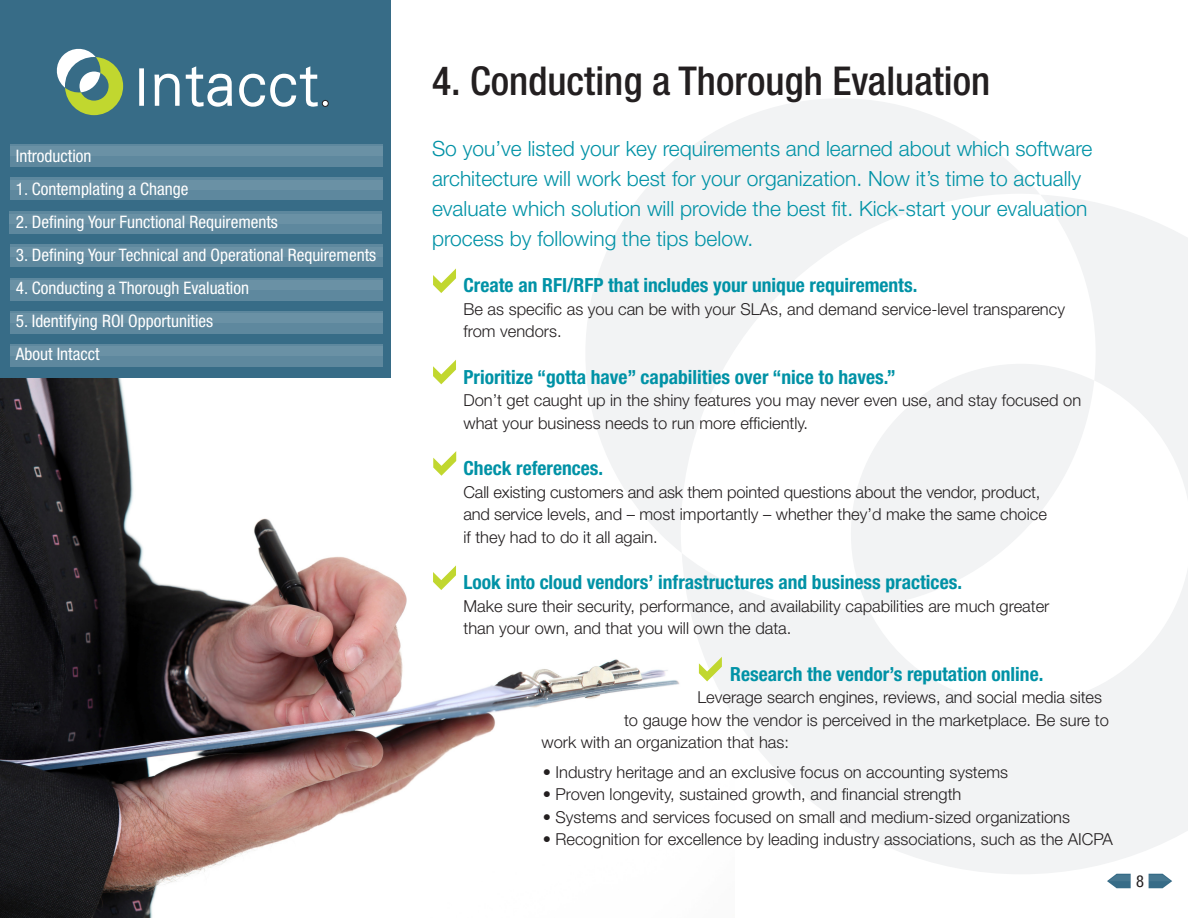
<style>
.page{position:relative;width:1188px;height:918px;background:#fff}
.page>*{position:absolute;margin:0;border:0;box-sizing:border-box;transform-origin:0 0}
.t1{font:500 condensed 39.75px "Helvetica Neue";color:#231f20}
.t2{font:300 21px/30px "Helvetica Neue";color:#0092a6}
.t3{font:700 condensed 19.5px "Helvetica Neue";color:#0092a6}
.t4{font:condensed 17.25px "Helvetica Neue";color:#fff}
.t5{font:300 16.5px/22.5px "Helvetica Neue";color:#231f20}
.t6{font:condensed 16.5px "Helvetica Neue";color:#231f20}
</style>
<div class="page">
<img style="left:0;top:378px;width:680px;height:540px">
<svg style="left:560px;top:99px;width:479px;height:508px;fill:#f2f3f4"></svg>
<svg style="left:682px;top:195px;width:506px;height:679px;fill:#f2f3f4"></svg>
<div style="left:0;top:0;width:391px;height:378px;background:#376c87"></div>
<div style="left:10px;top:144px;width:373px;height:23px;background:#5e889e"></div>
<div style="left:10px;top:147px;width:373px;height:9px;background:#6a91a5"></div>
<div style="left:10px;top:177px;width:373px;height:23px;background:#5e889e"></div>
<div style="left:10px;top:180px;width:373px;height:9px;background:#6a91a5"></div>
<div style="left:9px;top:211px;width:373px;height:23px;background:#5e889e"></div>
<div style="left:9px;top:214px;width:373px;height:9px;background:#6a91a5"></div>
<div style="left:10px;top:244px;width:373px;height:23px;background:#5e889e"></div>
<div style="left:10px;top:247px;width:373px;height:9px;background:#6a91a5"></div>
<div style="left:10px;top:278px;width:373px;height:22px;background:#5e889e"></div>
<div style="left:10px;top:280px;width:373px;height:10px;background:#6a91a5"></div>
<div style="left:10px;top:311px;width:373px;height:23px;background:#5e889e"></div>
<div style="left:10px;top:314px;width:373px;height:9px;background:#6a91a5"></div>
<div style="left:10px;top:344px;width:373px;height:23px;background:#5e889e"></div>
<div style="left:10px;top:347px;width:373px;height:9px;background:#6a91a5"></div>
<div style="left:322px;top:100px;width:7px;height:7px;border:1px solid #241f21;border-radius:50%"></div>
<div style="left:139px;top:68px;width:5px;height:38px;background:#fff"></div>
<svg style="left:154px;top:74px;width:26px;height:32px"></svg>
<svg style="left:186px;top:66px;width:46px;height:41px"></svg>
<svg style="left:239px;top:66px;width:89px;height:41px"></svg>
<svg style="left:56px;top:48px;width:67px;height:67px"></svg>
<svg style="left:1107px;top:874px;width:24px;height:14px"></svg>
<svg style="left:1149px;top:874px;width:23px;height:14px"></svg>
<svg style="left:433px;top:378px;width:23px;height:6px"></svg>
<svg style="left:433px;top:451px;width:23px;height:25px"></svg>
<svg style="left:433px;top:565px;width:23px;height:25px"></svg>
<svg style="left:699px;top:656px;width:23px;height:25px"></svg>
<p class="t4" style="left:16px;top:146px;width:77px">Introduction</p>
<p class="t4" style="left:16px;top:179px;width:174px">1. Contemplating a Change</p>
<p class="t4" style="left:16px;top:212px;width:264px">2. Defining Your Functional Requirements</p>
<p class="t4" style="left:16px;top:245px;width:362px">3. Defining Your Technical and Operational Requirements</p>
<p class="t4" style="left:16px;top:278px;width:235px">4. Conducting a Thorough Evaluation</p>
<p class="t4" style="left:16px;top:311px;width:199px">5. Identifying ROI Opportunities</p>
<p class="t4" style="left:16px;top:344px;width:85px">About Intacct</p>
<p class="t1" style="left:432px;top:57px;width:560px">4. Conducting a Thorough Evaluation</p>
<p class="t2" style="left:432px;top:133px;width:662px">So you’ve listed your key requirements and learned about which software architecture will work best for your organization. Now it’s time to actually evaluate which solution will provide the best fit. Kick-start your evaluation process by following the tips below.</p>
<p class="t3" style="left:464px;top:274px;width:455px">Create an RFI/RFP that includes your unique requirements.</p>
<p class="t5" style="left:464px;top:297px;width:603px">Be as specific as you can be with your SLAs, and demand service-level transparency from vendors.</p>
<p class="t3" style="left:464px;top:365px;width:434px">Prioritize “gotta have” capabilities over “nice to haves.”</p>
<p class="t5" style="left:464px;top:389px;width:619px">Don’t get caught up in the shiny features you may never even use, and stay focused on what your business needs to run more efficiently.</p>
<p class="t3" style="left:464px;top:457px;width:141px">Check references.</p>
<p class="t5" style="left:464px;top:480px;width:585px">Call existing customers and ask them pointed questions about the vendor, product, and service levels, and – most importantly – whether they’d make the same choice if they had to do it all again.</p>
<p class="t3" style="left:464px;top:571px;width:500px">Look into cloud vendors’ infrastructures and business practices.</p>
<p class="t5" style="left:464px;top:594px;width:587px">Make sure their security, performance, and availability capabilities are much greater than your own, and that you will own the data.</p>
<p class="t3" style="left:730px;top:662px;width:315px">Research the vendor’s reputation online.</p>
<p class="t5" style="left:697px;top:686px;width:406px">Leverage search engines, reviews, and social media sites</p>
<p class="t5" style="left:624px;top:708px;width:486px">to gauge how the vendor is perceived in the marketplace. Be sure to</p>
<p class="t5" style="left:541px;top:731px;width:249px">work with an organization that has:</p>
<p class="t5" style="left:543px;top:760px;width:467px">• Industry heritage and an exclusive focus on accounting systems</p>
<p class="t5" style="left:543px;top:783px;width:420px">• Proven longevity, sustained growth, and financial strength</p>
<p class="t5" style="left:543px;top:805px;width:529px">• Systems and services focused on small and medium-sized organizations</p>
<p class="t5" style="left:543px;top:828px;width:572px">• Recognition for excellence by leading industry associations, such as the AICPA</p>
<p class="t6" style="left:1136px;top:871px;width:9px">8</p>
</div>
